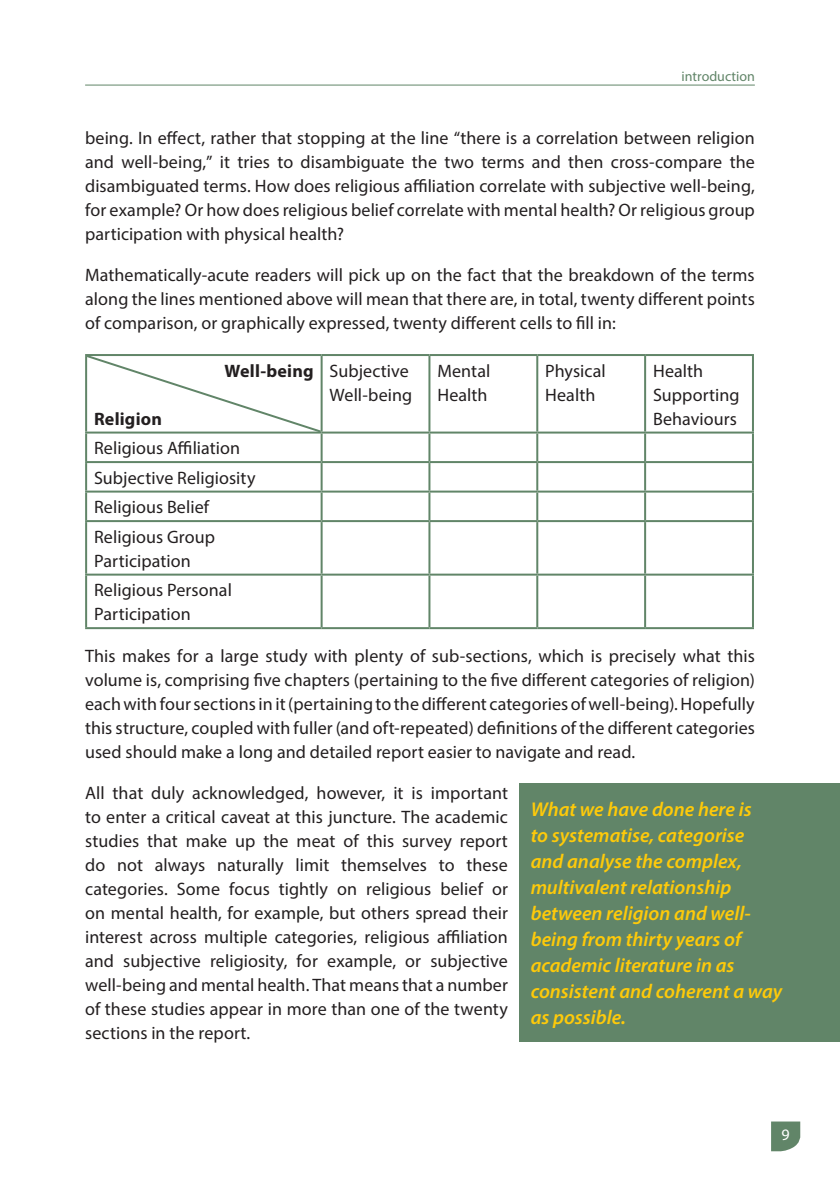
<style>
.page{position:relative;width:840px;height:1191px;background:#fff}
.page>*{position:absolute;margin:0;border:0;box-sizing:border-box;transform-origin:0 0}
.t1{font:italic 600 20px/26px "Myriad Pro";color:#feca0a}
.t2{font:18px/24px "Myriad Pro";letter-spacing:.005em;color:#231f20}
.t3{font:700 18px "Myriad Pro";letter-spacing:.01em;color:#231f20}
.t4{font:16px "Myriad Pro";color:#fff}
.t5{font:14px "Myriad Pro";color:#618568}
</style>
<div class="page">
<svg style="left:771px;top:1121px;width:29px;height:30px"></svg>
<hr style="left:85px;top:85px;width:669px;height:1px;background:#618568">
<hr style="left:85px;top:354px;width:236px;height:2px;background:#618568">
<hr style="left:85px;top:356px;width:2px;height:75px;background:#618568">
<hr style="left:321px;top:354px;width:108px;height:2px;background:#618568">
<hr style="left:320px;top:356px;width:2px;height:75px;background:#618568">
<hr style="left:429px;top:354px;width:108px;height:2px;background:#618568">
<hr style="left:428px;top:356px;width:2px;height:75px;background:#618568">
<hr style="left:537px;top:354px;width:107px;height:2px;background:#618568">
<hr style="left:536px;top:356px;width:2px;height:75px;background:#618568">
<hr style="left:644px;top:354px;width:109px;height:2px;background:#618568">
<hr style="left:643px;top:356px;width:2px;height:75px;background:#618568">
<hr style="left:751px;top:356px;width:2px;height:75px;background:#618568">
<hr style="left:85px;top:431px;width:236px;height:2px;background:#618568">
<hr style="left:85px;top:433px;width:2px;height:28px;background:#618568">
<hr style="left:321px;top:431px;width:108px;height:2px;background:#618568">
<hr style="left:320px;top:433px;width:2px;height:28px;background:#618568">
<hr style="left:429px;top:431px;width:108px;height:2px;background:#618568">
<hr style="left:428px;top:433px;width:2px;height:28px;background:#618568">
<hr style="left:537px;top:431px;width:107px;height:2px;background:#618568">
<hr style="left:536px;top:433px;width:2px;height:28px;background:#618568">
<hr style="left:644px;top:431px;width:109px;height:2px;background:#618568">
<hr style="left:643px;top:433px;width:2px;height:28px;background:#618568">
<hr style="left:751px;top:433px;width:2px;height:28px;background:#618568">
<hr style="left:85px;top:461px;width:236px;height:2px;background:#618568">
<hr style="left:85px;top:463px;width:2px;height:27px;background:#618568">
<hr style="left:321px;top:461px;width:108px;height:2px;background:#618568">
<hr style="left:320px;top:463px;width:2px;height:27px;background:#618568">
<hr style="left:429px;top:461px;width:108px;height:2px;background:#618568">
<hr style="left:428px;top:463px;width:2px;height:27px;background:#618568">
<hr style="left:537px;top:461px;width:107px;height:2px;background:#618568">
<hr style="left:536px;top:463px;width:2px;height:27px;background:#618568">
<hr style="left:644px;top:461px;width:109px;height:2px;background:#618568">
<hr style="left:643px;top:463px;width:2px;height:27px;background:#618568">
<hr style="left:751px;top:463px;width:2px;height:27px;background:#618568">
<hr style="left:85px;top:490px;width:236px;height:2px;background:#618568">
<hr style="left:85px;top:492px;width:2px;height:28px;background:#618568">
<hr style="left:321px;top:490px;width:108px;height:2px;background:#618568">
<hr style="left:320px;top:492px;width:2px;height:28px;background:#618568">
<hr style="left:429px;top:490px;width:108px;height:2px;background:#618568">
<hr style="left:428px;top:492px;width:2px;height:28px;background:#618568">
<hr style="left:537px;top:490px;width:107px;height:2px;background:#618568">
<hr style="left:536px;top:492px;width:2px;height:28px;background:#618568">
<hr style="left:644px;top:490px;width:109px;height:2px;background:#618568">
<hr style="left:643px;top:492px;width:2px;height:28px;background:#618568">
<hr style="left:751px;top:492px;width:2px;height:28px;background:#618568">
<hr style="left:85px;top:520px;width:236px;height:2px;background:#618568">
<hr style="left:85px;top:522px;width:2px;height:51px;background:#618568">
<hr style="left:321px;top:520px;width:108px;height:2px;background:#618568">
<hr style="left:320px;top:522px;width:2px;height:51px;background:#618568">
<hr style="left:429px;top:520px;width:108px;height:2px;background:#618568">
<hr style="left:428px;top:522px;width:2px;height:51px;background:#618568">
<hr style="left:537px;top:520px;width:107px;height:2px;background:#618568">
<hr style="left:536px;top:522px;width:2px;height:51px;background:#618568">
<hr style="left:644px;top:520px;width:109px;height:2px;background:#618568">
<hr style="left:643px;top:522px;width:2px;height:51px;background:#618568">
<hr style="left:751px;top:522px;width:2px;height:51px;background:#618568">
<hr style="left:85px;top:573px;width:236px;height:2px;background:#618568">
<hr style="left:85px;top:575px;width:2px;height:52px;background:#618568">
<hr style="left:321px;top:573px;width:108px;height:2px;background:#618568">
<hr style="left:320px;top:575px;width:2px;height:52px;background:#618568">
<hr style="left:429px;top:573px;width:108px;height:2px;background:#618568">
<hr style="left:428px;top:575px;width:2px;height:52px;background:#618568">
<hr style="left:537px;top:573px;width:107px;height:2px;background:#618568">
<hr style="left:536px;top:575px;width:2px;height:52px;background:#618568">
<hr style="left:644px;top:573px;width:109px;height:2px;background:#618568">
<hr style="left:643px;top:575px;width:2px;height:52px;background:#618568">
<hr style="left:751px;top:575px;width:2px;height:52px;background:#618568">
<hr style="left:85px;top:627px;width:236px;height:2px;background:#618568">
<hr style="left:321px;top:627px;width:108px;height:2px;background:#618568">
<hr style="left:429px;top:627px;width:108px;height:2px;background:#618568">
<hr style="left:537px;top:627px;width:107px;height:2px;background:#618568">
<hr style="left:644px;top:627px;width:109px;height:2px;background:#618568">
<svg style="left:87px;top:356px;width:233px;height:75px"></svg>
<div style="left:519px;top:783px;width:320px;height:259px;background:#618568"></div>
<p class="t5" style="left:681px;top:67px;width:75px">introduction</p>
<p class="t2" style="left:85px;top:126px;width:671px;text-align:justify">being. In effect, rather that stopping at the line “there is a correlation between religion and well-being,” it tries to disambiguate the two terms and then cross-compare the disambiguated terms. How does religious affiliation correlate with subjective well-being, for example? Or how does religious belief correlate with mental health? Or religious group participation with physical health?</p>
<p class="t2" style="left:85px;top:263px;width:671px;text-align:justify">Mathematically-acute readers will pick up on the fact that the breakdown of the terms along the lines mentioned above will mean that there are, in total, twenty different points of comparison, or graphically expressed, twenty different cells to fill in:</p>
<p class="t3" style="left:224px;top:359px;width:91px">Well-being</p>
<p class="t3" style="left:94px;top:407px;width:69px">Religion</p>
<p class="t2" style="left:329px;top:358px;width:84px">Subjective<br>Well-being</p>
<p class="t2" style="left:437px;top:358px;width:54px">Mental<br>Health</p>
<p class="t2" style="left:545px;top:358px;width:62px">Physical<br>Health</p>
<p class="t2" style="left:652px;top:358px;width:88px">Health<br>Supporting<br>Behaviours</p>
<p class="t2" style="left:94px;top:433px;width:163px;line-height:29.6px">Religious Affiliation<br>Subjective Religiosity<br>Religious Belief<br>Religious Group</p>
<p class="t2" style="left:94px;top:545px;width:139px;line-height:29.6px">Participation<br>Religious Personal</p>
<p class="t2" style="left:94px;top:602px;width:98px">Participation</p>
<p class="t2" style="left:85px;top:644px;width:671px;text-align:justify">This makes for a large study with plenty of sub-sections, which is precisely what this volume is, comprising five chapters (pertaining to the five different categories of religion) each with four sections in it (pertaining to the different categories of well-being). Hopefully this structure, coupled with fuller (and oft-repeated) definitions of the different categories used should make a long and detailed report easier to navigate and read.</p>
<p class="t2" style="left:85px;top:781px;width:424px;text-align:justify">All that duly acknowledged, however, it is important to enter a critical caveat at this juncture. The academic studies that make up the meat of this survey report do not always naturally limit themselves to these categories. Some focus tightly on religious belief or on mental health, for example, but others spread their interest across multiple categories, religious affiliation and subjective religiosity, for example, or subjective well-being and mental health. That means that a number of these studies appear in more than one of the twenty sections in the report.</p>
<p class="t1" style="left:530px;top:796px;width:253px">What we have done here is<br>to systematise, categorise<br>and analyse the complex, multivalent relationship between religion and well&shy;being from thirty years of academic literature in as consistent and coherent a way as possible.</p>
<p class="t4" style="left:781px;top:1124px;width:10px">9</p>
</div>
